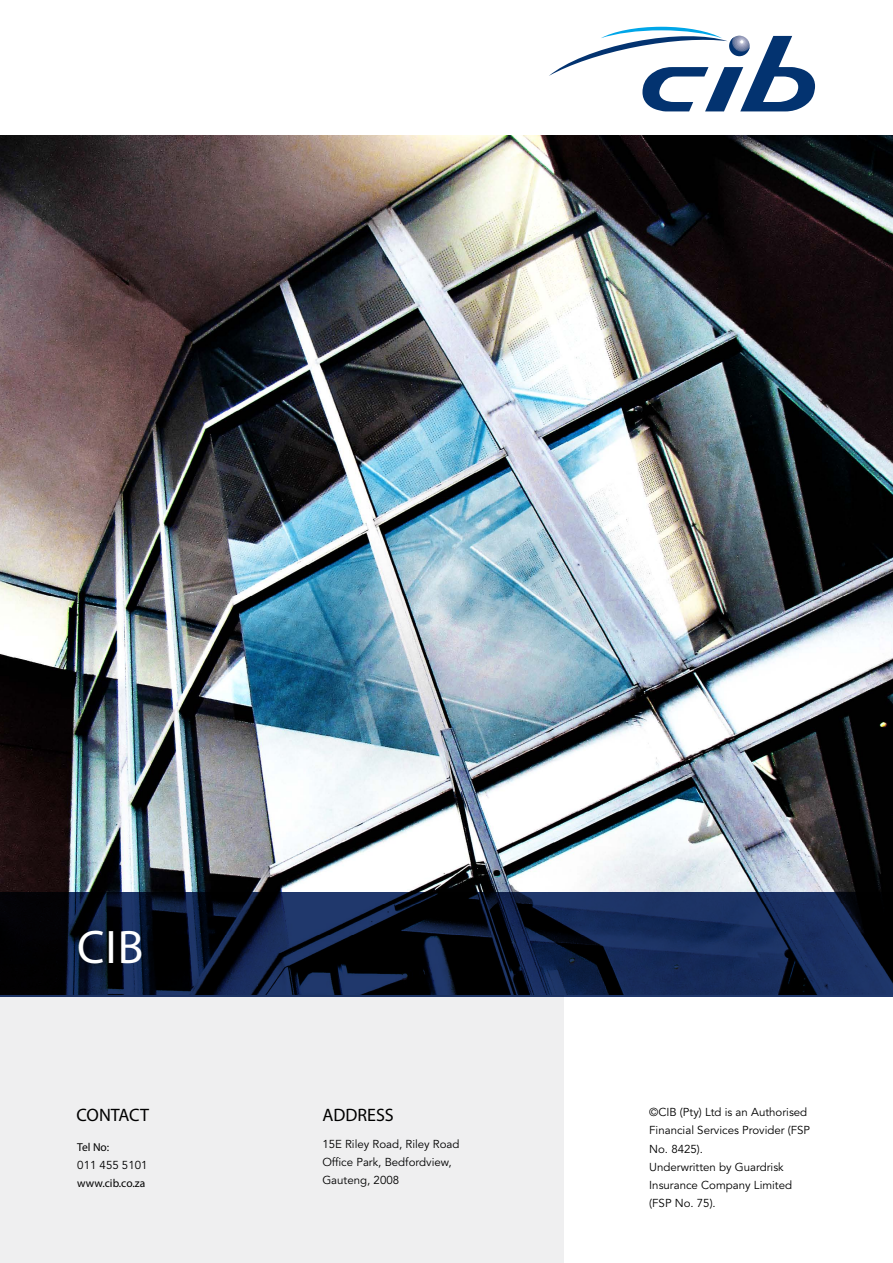
<style>
.page{position:relative;width:893px;height:1263px;background:#fff}
.page>*{position:absolute;margin:0;border:0;box-sizing:border-box;transform-origin:0 0}
.t1{font:47.25px "Myriad Pro";color:#fff}
.t2{font:18px "Myriad Pro";color:#000}
.t3{font:11.55px/18px "Avenir LT Std";color:#000}
.t4{font:11.55px "Myriad Pro";color:#000}
</style>
<div class="page">
<div style="left:0;top:344px;width:563px;height:919px;background:#efeff0"></div>
<svg style="left:549px;top:27px;width:266px;height:84px"></svg>
<img style="left:0;top:136px;width:893px;height:756px">
<svg style="left:0;top:892px;width:893px;height:105px;background:#0e1b38"></svg>
<h1 class="t1" style="left:77px;top:918px;width:68px">CIB</h1>
<h2 class="t2" style="left:77px;top:1104px;width:74px">CONTACT</h2>
<h2 class="t2" style="left:322px;top:1104px;width:73px">ADDRESS</h2>
<p class="t3" style="left:322px;top:1135px;width:139px">15E Riley Road, Riley Road<br>Office Park, Bedfordview,<br>Gauteng, 2008</p>
<p class="t4" style="left:77px;top:1139px;width:34px">Tel No:</p>
<p class="t3" style="left:77px;top:1156px;width:72px">011 455 5101</p>
<p class="t4" style="left:77px;top:1175px;width:69px">www.cib.co.za</p>
<p class="t3" style="left:649px;top:1104px;width:162px">©CIB (Pty) Ltd is an Authorised<br>Financial Services Provider (FSP<br>No. 8425).<br>Underwritten by Guardrisk<br>Insurance Company Limited (FSP No. 75).</p>
</div>
